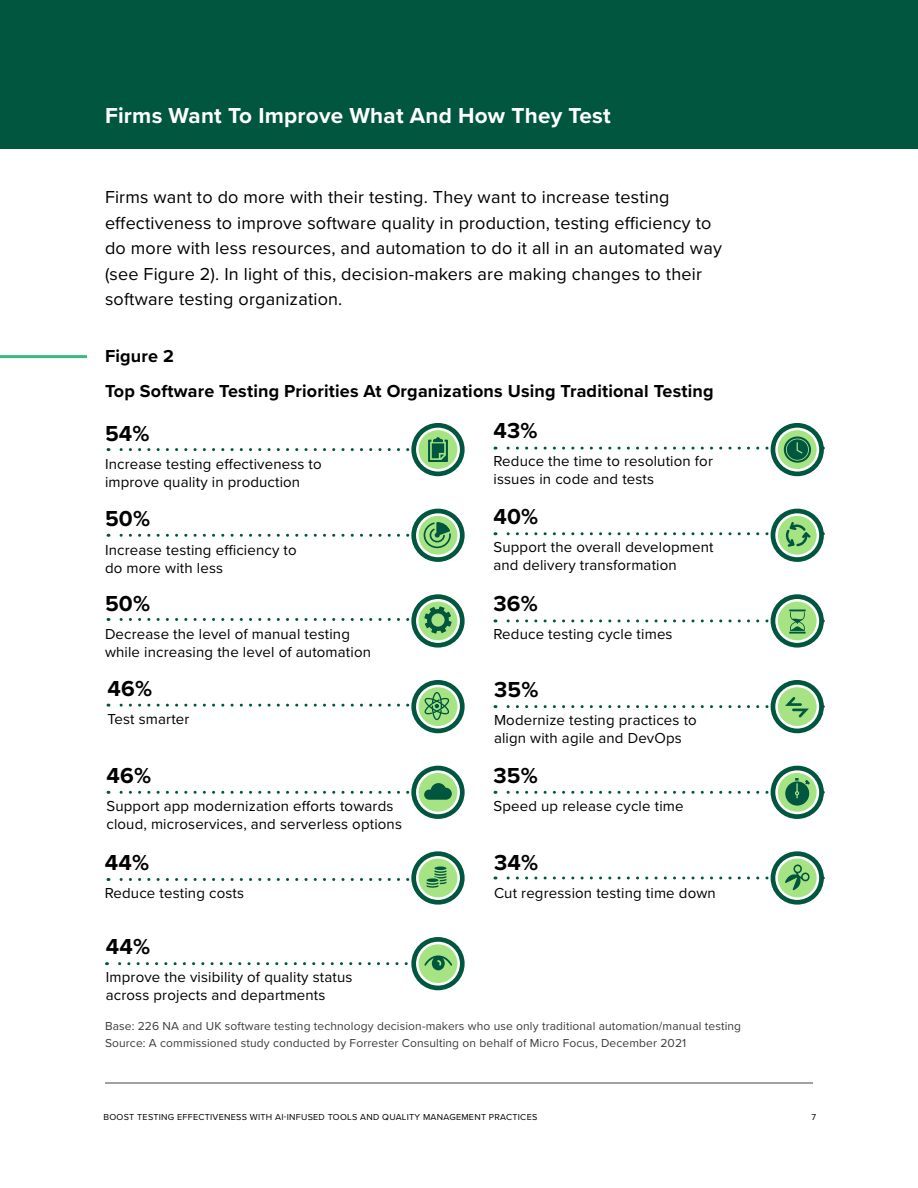
<style>
.page{position:relative;width:918px;height:1188px;background:#fff}
.page>*{position:absolute;margin:0;border:0;box-sizing:border-box;transform-origin:0 0}
.t1{font:700 22.5px "Proxima Nova";letter-spacing:.01em;color:#000}
.t2{font:700 22.5px "Proxima Nova";letter-spacing:.01em;color:#fff}
.t3{font:18px/25.5px "Proxima Nova";letter-spacing:.01em;color:#000}
.t4{font:700 18px/34.5px "Proxima Nova";letter-spacing:.01em;color:#000}
.t5{font:15px/18px "Proxima Nova";letter-spacing:.01em;color:#000}
.t6{font:12px/16.5px "Proxima Nova";letter-spacing:.01em;color:#3c3c3c}
.t7{font:9px "Proxima Nova";letter-spacing:.03em;color:#000}
</style>
<div class="page">
<div style="left:0;top:0;width:918px;height:148px;background:#00563f"></div>
<svg style="left:773px;top:854px;width:49px;height:48px"></svg>
<div style="left:771px;top:851px;width:53px;height:54px;border:4px solid #00563f;border-radius:50%"></div>
<svg style="left:777px;top:857px;width:41px;height:42px"></svg>
<div style="left:775px;top:856px;width:44px;height:44px;border:3px solid #fff;border-radius:50%"></div>
<svg style="left:773px;top:768px;width:49px;height:49px"></svg>
<div style="left:771px;top:766px;width:53px;height:53px;border:4px solid #00563f;border-radius:50%"></div>
<svg style="left:777px;top:772px;width:41px;height:41px"></svg>
<div style="left:775px;top:770px;width:44px;height:44px;border:3px solid #fff;border-radius:50%"></div>
<svg style="left:414px;top:939px;width:48px;height:49px"></svg>
<div style="left:411px;top:937px;width:54px;height:53px;border:4px solid #00563f;border-radius:50%"></div>
<svg style="left:773px;top:682px;width:49px;height:49px"></svg>
<div style="left:771px;top:680px;width:53px;height:53px;border:4px solid #00563f;border-radius:50%"></div>
<svg style="left:777px;top:686px;width:41px;height:41px"></svg>
<div style="left:775px;top:685px;width:44px;height:44px;border:3px solid #fff;border-radius:50%"></div>
<svg style="left:773px;top:597px;width:49px;height:48px"></svg>
<div style="left:771px;top:594px;width:53px;height:54px;border:4px solid #00563f;border-radius:50%"></div>
<div style="left:417px;top:943px;width:42px;height:41px;background:#a6e483;border-radius:50%"></div>
<div style="left:416px;top:942px;width:44px;height:44px;border:3px solid #fff;border-radius:50%"></div>
<svg style="left:777px;top:600px;width:41px;height:42px"></svg>
<div style="left:775px;top:599px;width:44px;height:44px;border:3px solid #fff;border-radius:50%"></div>
<hr style="left:0;top:355px;width:87px;height:3px;background:#3bb982">
<svg style="left:773px;top:511px;width:49px;height:49px"></svg>
<div style="left:771px;top:509px;width:53px;height:53px;border:4px solid #00563f;border-radius:50%"></div>
<svg style="left:414px;top:425px;width:48px;height:49px"></svg>
<div style="left:411px;top:423px;width:54px;height:53px;border:4px solid #00563f;border-radius:50%"></div>
<svg style="left:414px;top:854px;width:48px;height:48px"></svg>
<div style="left:411px;top:851px;width:54px;height:54px;border:4px solid #00563f;border-radius:50%"></div>
<svg style="left:777px;top:515px;width:41px;height:41px"></svg>
<div style="left:775px;top:513px;width:44px;height:44px;border:3px solid #fff;border-radius:50%"></div>
<svg style="left:773px;top:425px;width:49px;height:49px"></svg>
<div style="left:771px;top:423px;width:53px;height:53px;border:4px solid #00563f;border-radius:50%"></div>
<svg style="left:417px;top:429px;width:42px;height:41px"></svg>
<div style="left:416px;top:428px;width:44px;height:44px;border:3px solid #fff;border-radius:50%"></div>
<svg style="left:417px;top:857px;width:42px;height:42px"></svg>
<div style="left:416px;top:856px;width:44px;height:44px;border:3px solid #fff;border-radius:50%"></div>
<svg style="left:414px;top:511px;width:48px;height:49px"></svg>
<div style="left:411px;top:509px;width:54px;height:53px;border:4px solid #00563f;border-radius:50%"></div>
<svg style="left:777px;top:429px;width:41px;height:41px"></svg>
<div style="left:775px;top:428px;width:44px;height:44px;border:3px solid #fff;border-radius:50%"></div>
<svg style="left:417px;top:515px;width:42px;height:41px"></svg>
<div style="left:416px;top:513px;width:44px;height:44px;border:3px solid #fff;border-radius:50%"></div>
<svg style="left:414px;top:768px;width:48px;height:49px"></svg>
<div style="left:411px;top:766px;width:54px;height:53px;border:4px solid #00563f;border-radius:50%"></div>
<svg style="left:414px;top:597px;width:48px;height:48px"></svg>
<div style="left:411px;top:594px;width:54px;height:54px;border:4px solid #00563f;border-radius:50%"></div>
<svg style="left:417px;top:600px;width:42px;height:42px"></svg>
<div style="left:416px;top:599px;width:44px;height:44px;border:3px solid #fff;border-radius:50%"></div>
<div style="left:417px;top:772px;width:42px;height:41px;background:#a6e483;border-radius:50%"></div>
<div style="left:416px;top:770px;width:44px;height:44px;border:3px solid #fff;border-radius:50%"></div>
<svg style="left:414px;top:682px;width:48px;height:49px"></svg>
<div style="left:411px;top:680px;width:54px;height:53px;border:4px solid #00563f;border-radius:50%"></div>
<svg style="left:417px;top:686px;width:42px;height:41px"></svg>
<div style="left:416px;top:685px;width:44px;height:44px;border:3px solid #fff;border-radius:50%"></div>
<hr style="left:105px;top:1082px;width:708px;height:2px;background:#828282">
<svg style="left:108px;top:437px;width:340px;height:25px"></svg>
<svg style="left:108px;top:606px;width:344px;height:28px"></svg>
<svg style="left:108px;top:783px;width:344px;height:17px"></svg>
<svg style="left:435px;top:866px;width:11px;height:4px"></svg>
<svg style="left:108px;top:870px;width:338px;height:18px"></svg>
<svg style="left:495px;top:522px;width:318px;height:25px"></svg>
<svg style="left:495px;top:697px;width:318px;height:20px"></svg>
<svg style="left:495px;top:864px;width:318px;height:26px"></svg>
<svg style="left:108px;top:522px;width:343px;height:26px"></svg>
<svg style="left:108px;top:692px;width:341px;height:28px"></svg>
<svg style="left:106px;top:955px;width:346px;height:15px"></svg>
<svg style="left:495px;top:437px;width:318px;height:26px"></svg>
<svg style="left:495px;top:610px;width:318px;height:24px"></svg>
<svg style="left:495px;top:778px;width:318px;height:28px"></svg>
<h1 class="t2" style="left:105px;top:98px;width:507px">Firms Want To Improve What And How They Test</h1>
<p class="t3" style="left:105px;top:184px;width:618px">Firms want to do more with their testing. They want to increase testing effectiveness to improve software quality in production, testing efficiency to do more with less resources, and automation to do it all in an automated way (see Figure 2). In light of this, decision-makers are making changes to their software testing organization.</p>
<p class="t4" style="left:105px;top:339px;width:610px">Figure 2<br>Top Software Testing Priorities At Organizations Using Traditional Testing</p>
<h1 class="t1" style="left:105px;top:416px;width:46px">54%</h1>
<h1 class="t1" style="left:494px;top:413px;width:46px">43%</h1>
<p class="t5" style="left:105px;top:454px;width:218px">Increase testing effectiveness to improve quality in production</p>
<p class="t5" style="left:494px;top:451px;width:221px">Reduce the time to resolution for issues in code and tests</p>
<h1 class="t1" style="left:105px;top:502px;width:47px">50%</h1>
<h1 class="t1" style="left:494px;top:500px;width:46px">40%</h1>
<p class="t5" style="left:105px;top:540px;width:193px">Increase testing efficiency to do more with less</p>
<p class="t5" style="left:494px;top:538px;width:222px">Support the overall development and delivery transformation</p>
<h1 class="t1" style="left:105px;top:587px;width:47px">50%</h1>
<h1 class="t1" style="left:494px;top:587px;width:46px">36%</h1>
<p class="t5" style="left:105px;top:625px;width:268px">Decrease the level of manual testing while increasing the level of automation</p>
<p class="t5" style="left:494px;top:625px;width:181px">Reduce testing cycle times</p>
<h1 class="t1" style="left:108px;top:671px;width:46px">46%</h1>
<h1 class="t1" style="left:494px;top:673px;width:46px">35%</h1>
<p class="t5" style="left:108px;top:709px;width:83px">Test smarter</p>
<p class="t5" style="left:494px;top:711px;width:204px">Modernize testing practices to align with agile and DevOps</p>
<h1 class="t1" style="left:106px;top:758px;width:46px">46%</h1>
<h1 class="t1" style="left:494px;top:759px;width:46px">35%</h1>
<p class="t5" style="left:106px;top:796px;width:297px">Support app modernization efforts towards cloud, microservices, and serverless options</p>
<p class="t5" style="left:494px;top:797px;width:192px">Speed up release cycle time</p>
<h1 class="t1" style="left:105px;top:845px;width:46px">44%</h1>
<h1 class="t1" style="left:494px;top:846px;width:46px">34%</h1>
<p class="t5" style="left:105px;top:883px;width:141px">Reduce testing costs</p>
<p class="t5" style="left:494px;top:884px;width:223px">Cut regression testing time down</p>
<h1 class="t1" style="left:106px;top:930px;width:46px">44%</h1>
<p class="t5" style="left:106px;top:968px;width:248px">Improve the visibility of quality status across projects and departments</p>
<p class="t6" style="left:105px;top:1017px;width:638px">Base: 226 NA and UK software testing technology decision-makers who use only traditional automation/manual testing<br>Source: A commissioned study conducted by Forrester Consulting on behalf of Micro Focus, December 2021</p>
<p class="t7" style="left:104px;top:1110px;width:435px">BOOST TESTING EFFECTIVENESS WITH AI-INFUSED TOOLS AND QUALITY MANAGEMENT PRACTICES</p>
<p class="t7" style="left:811px;top:1110px;width:6px">7</p>
</div>
